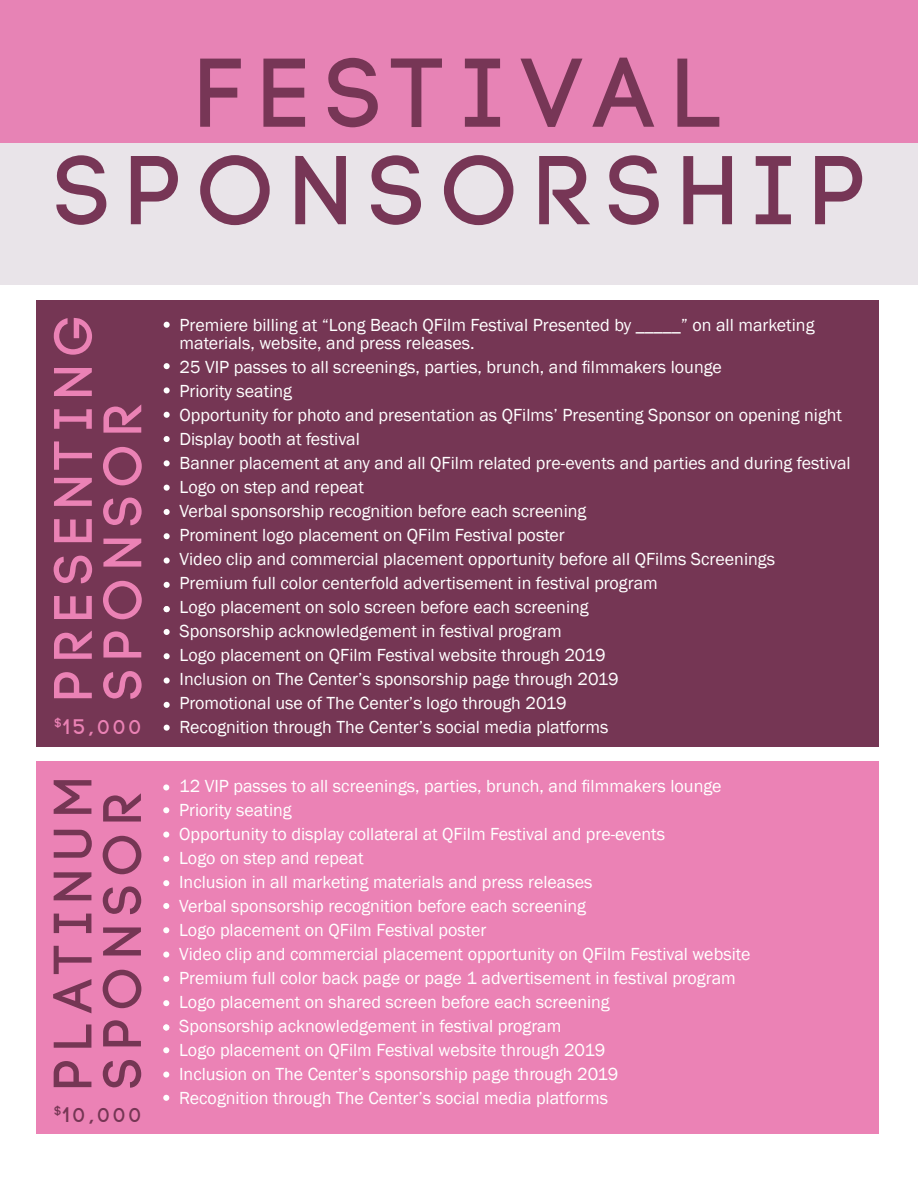
<style>
.page{position:relative;width:918px;height:1188px;background:#fff}
.page>*{position:absolute;margin:0;border:0;box-sizing:border-box;transform-origin:0 0}
.t1{font:700 97.5px/97.5px "Code";letter-spacing:.2em;color:#773656;text-align:center}
.t2{font:700 54px/49.5px "Code";letter-spacing:.2em;color:#eb82b5}
.t3{font:700 54px/49.5px "Code";letter-spacing:.2em;color:#753654}
.t4{font:700 21px "Code";color:#eb82b5}
.t5{font:700 21px "Code";color:#753654}
.t6{font:18px/24px "Franklin Gothic";color:#fff}
</style>
<div class="page">
<div style="left:0;top:143px;width:918px;height:142px;background:#e9e4e9"></div>
<div style="left:37px;top:300px;width:842px;height:447px;background:#753654"></div>
<div style="left:0;top:0;width:918px;height:143px;background:#e783b5"></div>
<svg style="left:164px;top:322px;width:6px;height:6px"></svg>
<svg style="left:164px;top:363px;width:6px;height:6px"></svg>
<svg style="left:164px;top:387px;width:6px;height:6px"></svg>
<svg style="left:164px;top:412px;width:6px;height:6px"></svg>
<svg style="left:164px;top:436px;width:6px;height:6px"></svg>
<svg style="left:164px;top:460px;width:6px;height:6px"></svg>
<svg style="left:164px;top:485px;width:6px;height:6px"></svg>
<svg style="left:164px;top:509px;width:6px;height:6px"></svg>
<svg style="left:164px;top:533px;width:6px;height:6px"></svg>
<svg style="left:164px;top:558px;width:6px;height:6px"></svg>
<svg style="left:164px;top:582px;width:6px;height:6px"></svg>
<svg style="left:164px;top:629px;width:6px;height:6px"></svg>
<svg style="left:164px;top:606px;width:6px;height:6px"></svg>
<svg style="left:164px;top:653px;width:6px;height:6px"></svg>
<svg style="left:164px;top:678px;width:6px;height:6px"></svg>
<svg style="left:164px;top:702px;width:6px;height:6px"></svg>
<svg style="left:164px;top:725px;width:6px;height:6px"></svg>
<div style="left:36px;top:761px;width:843px;height:373px;background:#eb82b5"></div>
<div style="left:163px;top:784px;width:6px;height:7px;background:#fff;border-radius:50%"></div>
<svg style="left:163px;top:807px;width:6px;height:6px"></svg>
<svg style="left:163px;top:832px;width:6px;height:6px"></svg>
<svg style="left:163px;top:856px;width:6px;height:6px"></svg>
<svg style="left:163px;top:880px;width:6px;height:6px"></svg>
<svg style="left:163px;top:903px;width:6px;height:6px"></svg>
<svg style="left:163px;top:927px;width:6px;height:6px"></svg>
<svg style="left:163px;top:952px;width:6px;height:6px"></svg>
<svg style="left:163px;top:976px;width:6px;height:6px"></svg>
<svg style="left:163px;top:1000px;width:6px;height:6px"></svg>
<svg style="left:163px;top:1047px;width:6px;height:6px"></svg>
<div style="left:163px;top:1024px;width:6px;height:7px;background:#fff;border-radius:50%"></div>
<svg style="left:163px;top:1072px;width:6px;height:6px"></svg>
<svg style="left:163px;top:1095px;width:6px;height:6px"></svg>
<h1 class="t1" style="left:56px;top:48px;width:811px">FESTIVAL<br>SPONSORSHIP</h1>
<h2 class="t2" style="left:50px;top:699px;width:385px;rotate:-90deg">PRESENTING<br>SPONSOR</h2>
<p class="t4" style="left:55px;top:716px;width:88px"><sup>$</sup>15,000</p>
<h2 class="t3" style="left:50px;top:1088px;width:313px;rotate:-90deg">PLATINUM<br>SPONSOR</h2>
<p class="t5" style="left:55px;top:1105px;width:88px"><sup>$</sup>10,000</p>
<p class="t6" style="left:180px;top:317px;width:637px;line-height:18px">Premiere billing at “Long Beach QFilm Festival Presented by _____” on all marketing materials, website, and press releases.</p>
<p class="t6" style="left:180px;top:356px;width:673px">25 VIP passes to all screenings, parties, brunch, and filmmakers lounge<br>Priority seating<br>Opportunity for photo and presentation as QFilms’ Presenting Sponsor on opening night Display booth at festival<br>Banner placement at any and all QFilm related pre-events and parties and during festival Logo on step and repeat<br>Verbal sponsorship recognition before each screening<br>Prominent logo placement on QFilm Festival poster<br>Video clip and commercial placement opportunity before all QFilms Screenings<br>Premium full color centerfold advertisement in festival program<br>Logo placement on solo screen before each screening<br>Sponsorship acknowledgement in festival program<br>Logo placement on QFilm Festival website through 2019<br>Inclusion on The Center’s sponsorship page through 2019<br>Promotional use of The Center’s logo through 2019<br>Recognition through The Center’s social media platforms</p>
<p class="t6" style="left:179px;top:775px;width:573px">12 VIP passes to all screenings, parties, brunch, and filmmakers lounge Priority seating<br>Opportunity to display collateral at QFilm Festival and pre-events<br>Logo on step and repeat<br>Inclusion in all marketing materials and press releases<br>Verbal sponsorship recognition before each screening<br>Logo placement on QFilm Festival poster<br>Video clip and commercial placement opportunity on QFilm Festival website Premium full color back page or page 1 advertisement in festival program Logo placement on shared screen before each screening<br>Sponsorship acknowledgement in festival program<br>Logo placement on QFilm Festival website through 2019<br>Inclusion on The Center’s sponsorship page through 2019<br>Recognition through The Center’s social media platforms</p>
</div>
